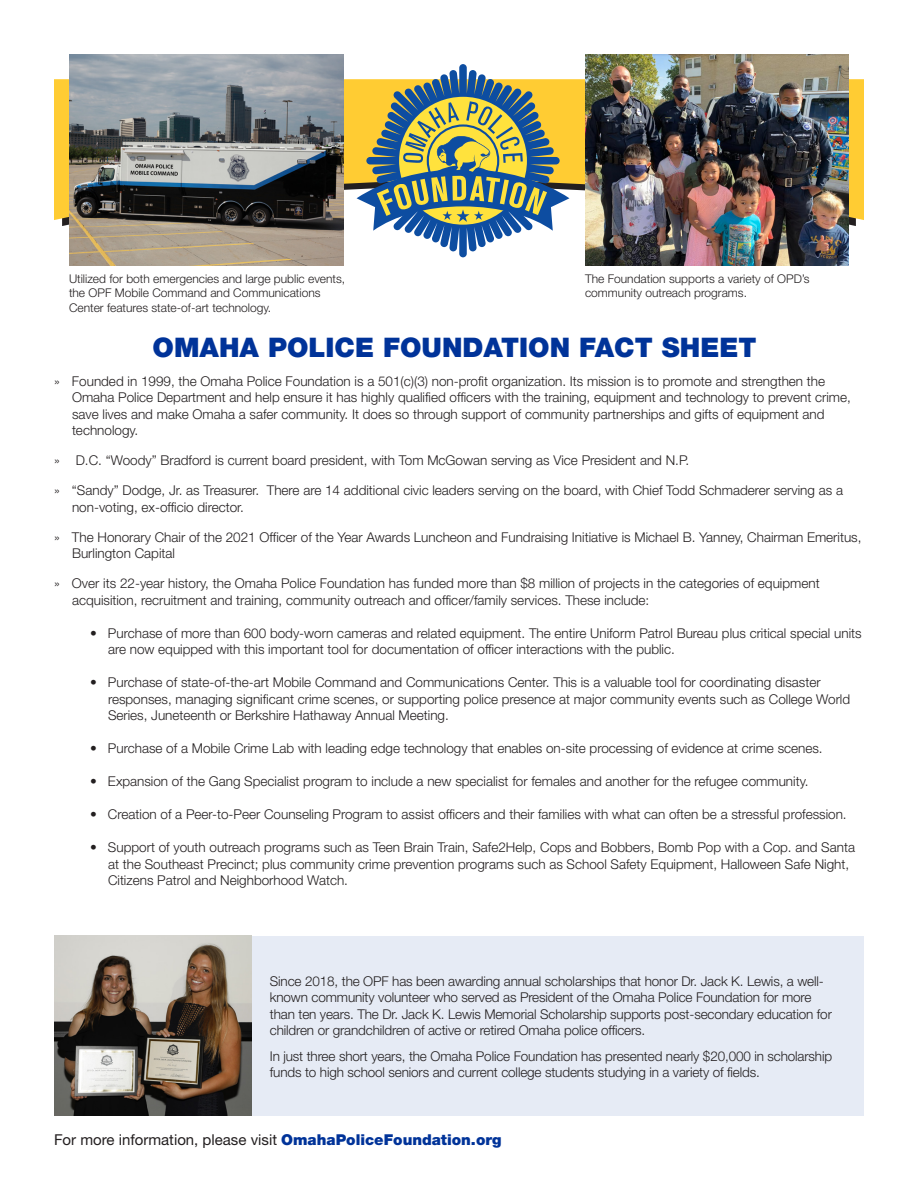
<style>
.page{position:relative;width:918px;height:1188px;background:#fff}
.page>*{position:absolute;margin:0;border:0;box-sizing:border-box;transform-origin:0 0}
.t1{font:900 27px "Helvetica Neue LT Std";color:#039}
.t2{font:15px "Helvetica Neue LT Std";color:#231f20}
.t3{font:300 13.5px/16.5px "Helvetica Neue LT Std";color:#231f20}
.t4{font:300 12px/14.4px "Helvetica Neue LT Std";color:#231f20}
.s1{font-weight:900;color:#039}
</style>
<div class="page">
<div style="left:239px;top:936px;width:625px;height:180px;background:#e6ebf5"></div>
<svg style="left:54px;top:79px;width:810px;height:141px;background:#f9cd48"></svg>
<img style="left:69px;top:54px;width:275px;height:212px">
<img style="left:585px;top:54px;width:264px;height:211px">
<img style="left:54px;top:936px;width:198px;height:180px">
<svg style="left:357px;top:64px;width:212px;height:193px"></svg>
<p class="t4" style="left:69px;top:271px;width:278px">Utilized for both emergencies and large public events, the OPF Mobile Command and Communications<br>Center features state-of-art technology.</p>
<p class="t4" style="left:585px;top:271px;width:226px">The Foundation supports a variety of OPD’s community outreach programs.</p>
<p class="t1" style="left:153px;top:331px;width:605px">OMAHA POLICE FOUNDATION FACT SHEET</p>
<p class="t3" style="left:72px;top:373px;width:780px;text-indent:-18px">» Founded in 1999, the Omaha Police Foundation is a 501(c)(3) non-profit organization. Its mission is to promote and strengthen the Omaha Police Department and help ensure it has highly qualified officers with the training, equipment and technology to prevent crime, save lives and make Omaha a safer community. It does so through support of community partnerships and gifts of equipment and technology.</p>
<p class="t3" style="left:54px;top:452px;width:637px">» D.C. “Woody” Bradford is current board president, with Tom McGowan serving as Vice President and N.P.</p>
<p class="t3" style="left:72px;top:482px;width:773px;text-indent:-18px">» “Sandy” Dodge, Jr. as Treasurer. There are 14 additional civic leaders serving on the board, with Chief Todd Schmaderer serving as a non-voting, ex-officio director.</p>
<p class="t3" style="left:72px;top:529px;width:791px;text-indent:-18px">» The Honorary Chair of the 2021 Officer of the Year Awards Luncheon and Fundraising Initiative is Michael B. Yanney, Chairman Emeritus,<br>Burlington Capital</p>
<p class="t3" style="left:72px;top:575px;width:749px;text-indent:-18px">» Over its 22-year history, the Omaha Police Foundation has funded more than $8 million of projects in the categories of equipment acquisition, recruitment and training, community outreach and officer/family services. These include:</p>
<p class="t3" style="left:108px;top:625px;width:755px;text-indent:-18px">• Purchase of more than 600 body-worn cameras and related equipment. The entire Uniform Patrol Bureau plus critical special units are now equipped with this important tool for documentation of officer interactions with the public.</p>
<p class="t3" style="left:108px;top:674px;width:744px;text-indent:-18px">• Purchase of state-of-the-art Mobile Command and Communications Center. This is a valuable tool for coordinating disaster responses, managing significant crime scenes, or supporting police presence at major community events such as College World<br>Series, Juneteenth or Berkshire Hathaway Annual Meeting.</p>
<p class="t3" style="left:90px;top:740px;width:734px">• Purchase of a Mobile Crime Lab with leading edge technology that enables on-site processing of evidence at crime scenes.</p>
<p class="t3" style="left:90px;top:773px;width:720px">• Expansion of the Gang Specialist program to include a new specialist for females and another for the refugee community.</p>
<p class="t3" style="left:90px;top:806px;width:758px">• Creation of a Peer-to-Peer Counseling Program to assist officers and their families with what can often be a stressful profession.</p>
<p class="t3" style="left:108px;top:839px;width:749px;text-indent:-18px">• Support of youth outreach programs such as Teen Brain Train, Safe2Help, Cops and Bobbers, Bomb Pop with a Cop. and Santa at the Southeast Precinct; plus community crime prevention programs such as School Safety Equipment, Halloween Safe Night,<br>Citizens Patrol and Neighborhood Watch.</p>
<p class="t3" style="left:270px;top:973px;width:564px">Since 2018, the OPF has been awarding annual scholarships that honor Dr. Jack K. Lewis, a well&shy;known community volunteer who served as President of the Omaha Police Foundation for more than ten years. The Dr. Jack K. Lewis Memorial Scholarship supports post-secondary education for children or grandchildren of active or retired Omaha police officers.</p>
<p class="t3" style="left:270px;top:1048px;width:564px">In just three short years, the Omaha Police Foundation has presented nearly $20,000 in scholarship funds to high school seniors and current college students studying in a variety of fields.</p>
<p class="t2" style="left:54px;top:1130px;width:449px">For more information, please visit <span class="s1">OmahaPoliceFoundation.org</span></p>
</div>
